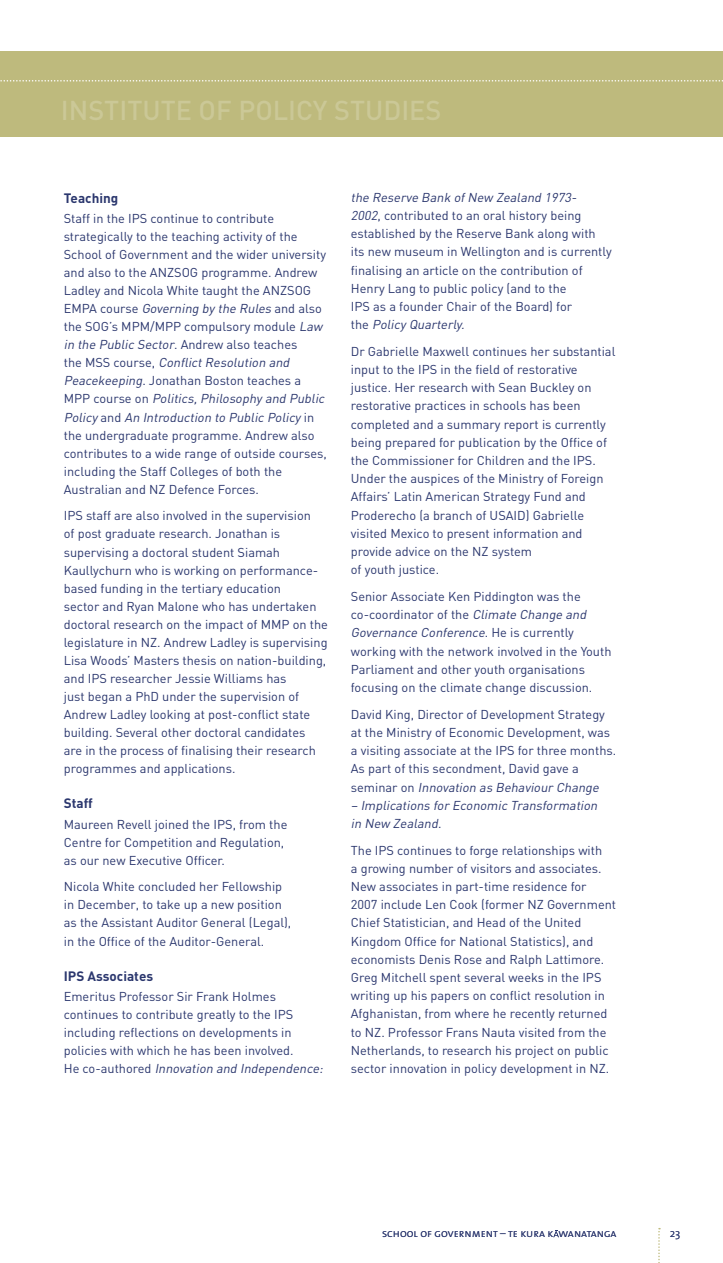
<style>
.page{position:relative;width:723px;height:1263px;background:#fff}
.page>*{position:absolute;margin:0;border:0;box-sizing:border-box;transform-origin:0 0}
.Section_Title{font:500 27px "DIN";color:#cbc897}
.Subheading{font:700 13.5px "DIN";color:#2b376e}
.Body_Text{font:12.75px/18.1px "DIN";color:#2b376e}
.Body_Text-2{font:italic 12.75px/18.1px "DIN";color:#2b376e}
.t1{font:11.25px "The Sans Light Caps";color:#2b376e}
.t2{font:300 11.25px "The Sans";color:#2b376e}
.s1{font-style:italic}
.s2{font-style:normal}
</style>
<div class="page">
<svg style="left:658px;top:1228px;width:2px;height:35px"></svg>
<svg style="left:553px;top:1230px;width:6px;height:7px"></svg>
<div style="left:0;top:51px;width:723px;height:85px;background:#beba7d"></div>
<svg style="left:0;top:80px;width:723px;height:2px"></svg>
<p class="Section_Title" style="left:61px;top:93px;width:382px">INSTITUTE OF POLICY STUDIES</p>
<p class="Subheading" style="left:64px;top:189px;width:56px">Teaching</p>
<p class="Body_Text" style="left:64px;top:209px;width:265px">Staff in the IPS continue to contribute strategically to the teaching activity of the School of Government and the wider university and also to the ANZSOG programme. Andrew Ladley and Nicola White taught the ANZSOG<br>E M PA c o u rs e <span class="s1">Governing by the Rules</span> a n d a ls o the SOG’s MPM/MPP compulsory module <span class="s1">Law in the Public Sector</span>. Andrew also teaches<br>t h e M SS c o u rs e , <span class="s1">ConflictResolution and Peacekeeping</span>. Jonathan Boston teaches a<br>M P P c o u rs e o n <span class="s1">Politics,Philosophy and Public Policy</span> a n d <span class="s1">An Introduction to Public Policy</span> i n the undergraduate programme. Andrew also contributes to a wide range of outside courses, including the Staff Colleges of both the Australian and NZ Defence Forces.</p>
<p class="Body_Text" style="left:64px;top:506px;width:266px">IPS staff are also involved in the supervision<br>of post graduate research. Jonathan is supervising a doctoral student Siamah Kaullychurn who is working on performance&shy;based funding in the tertiary education<br>sector and Ryan Malone who has undertaken doctoral research on the impact of MMP on the legislature in NZ. Andrew Ladley is supervising Lisa Woods’ Masters thesis on nation-building, and IPS researcher Jessie Williams has<br>just began a PhD under the supervision of Andrew Ladley looking at post-conflict state building. Several other doctoral candidates<br>are in the process of finalising their research programmes and applications.</p>
<p class="Subheading" style="left:64px;top:795px;width:31px">Staff</p>
<p class="Body_Text" style="left:64px;top:815px;width:225px">Maureen Revell joined the IPS, from the<br>Centre for Competition and Regulation, as our new Executive Officer.</p>
<p class="Body_Text" style="left:64px;top:877px;width:229px">Nicola White concluded her Fellowship in December, to take up a new position as the Assistant Auditor General (Legal), in the Office of the Auditor-General.</p>
<p class="Subheading" style="left:64px;top:967px;width:91px">IPS Associates</p>
<p class="Body_Text" style="left:64px;top:987px;width:263px">Emeritus Professor Sir Frank Holmes continues to contribute greatly to the IPS including reflections on developments in policies with which he has been involved.<br>H e c o - a u t h o re d <span class="s1">Innovation and Independence:</span></p>
<p class="Body_Text" style="left:351px;top:188px;width:262px"><span class="s1">the Reserve Bank ofNew Zealand 1973- 2002</span>, contributed to an oral history being established by the Reserve Bank along with its new museum in Wellington and is currently finalising an article on the contribution of Henry Lang to public policy (and to the<br>IPS as a founder Chair of the Board) for<br>t h e <span class="s1">Policy Quarterly.</span></p>
<p class="Body_Text" style="left:351px;top:342px;width:266px">Dr Gabrielle Maxwell continues her substantial input to the IPS in the field of restorative justice. Her research with Sean Buckley on restorative practices in schools has been completed and a summary report is currently being prepared for publication by the Office of the Commissioner for Children and the IPS.<br>Under the auspices of the Ministry of Foreign Affairs’ Latin American Strategy Fund and Proderecho (a branch of USAID) Gabrielle visited Mexico to present information and provide advice on the NZ system<br>of youth justice.</p>
<p class="Body_Text" style="left:351px;top:587px;width:262px">Senior Associate Ken Piddington was the co-coordinator of the <span class="s1">Climate Change and Governance Conference</span>. H e i s c u r re n t ly working with the network involved in the Youth Parliament and other youth organisations focusing on the climate change discussion.</p>
<p class="Body_Text" style="left:351px;top:705px;width:267px">David King, Director of Development Strategy at the Ministry of Economic Development, was a visiting associate at the IPS for three months.<br>As part of this secondment, David gave a<br>s e m i n a r o n <span class="s1">Innovation as Behaviour Change</span></p>
<p class="Body_Text-2" style="left:351px;top:796px;width:251px">– Implications for Economic Transformation in New Zealand<span class="s2">.</span></p>
<p class="Body_Text" style="left:351px;top:841px;width:267px">The IPS continues to forge relationships with<br>a growing number of visitors and associates.<br>New associates in part-time residence for 2007 include Len Cook (former NZ Government Chief Statistician, and Head of the United Kingdom Office for National Statistics), and economists Denis Rose and Ralph Lattimore.<br>Greg Mitchell spent several weeks in the IPS writing up his papers on conflict resolution in Afghanistan, from where he recently returned to NZ. Professor Frans Nauta visited from the Netherlands, to research his project on public sector innovation in policy development in NZ.</p>
<p class="t1" style="left:382px;top:1224px;width:236px">school of government – te kura k wanatanga</p>
<p class="t2" style="left:670px;top:1224px;width:12px">23</p>
</div>
